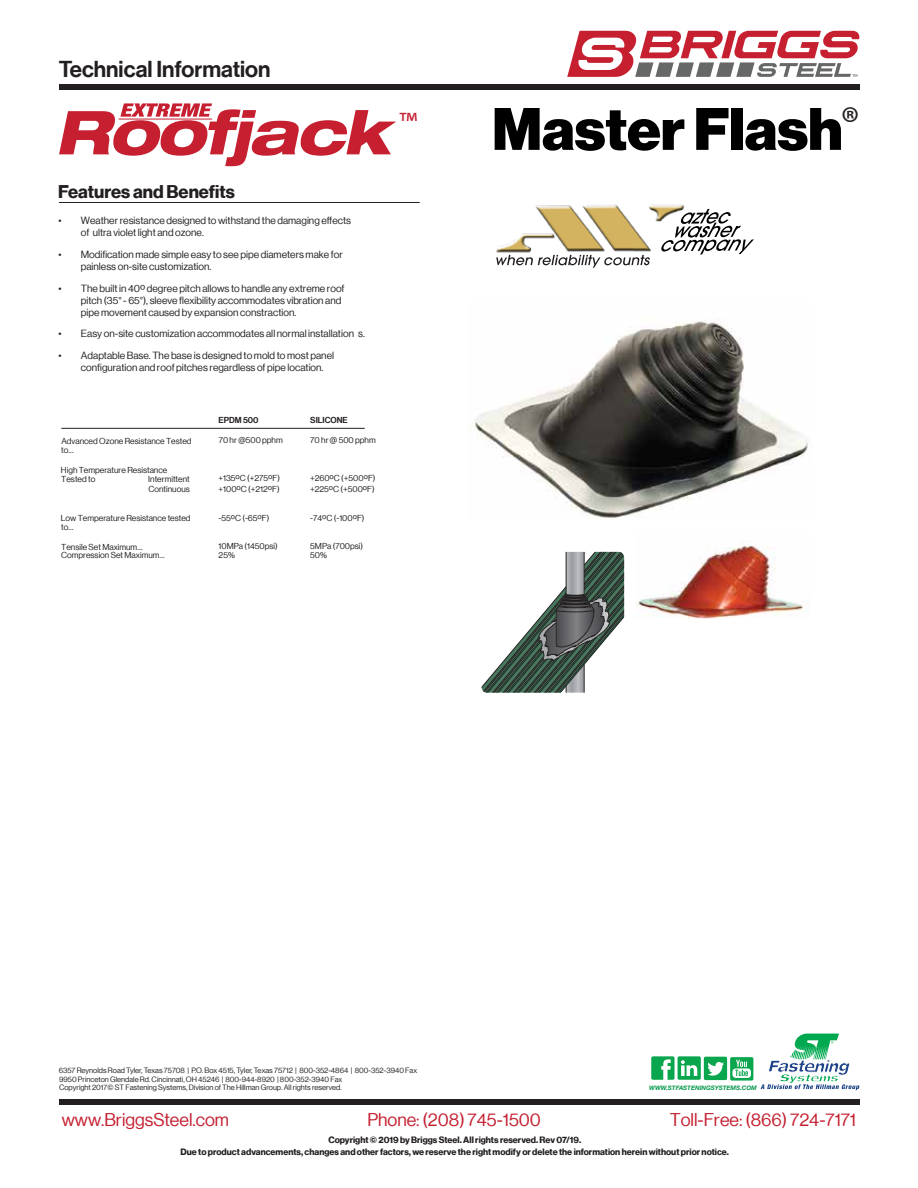
<style>
.page{position:relative;width:918px;height:1188px;background:#fff}
.page>*{position:absolute;margin:0;border:0;box-sizing:border-box;transform-origin:0 0}
.t1{font:58.5px "N Haas Grotesk DS Pro 95 Blk";color:#000}
.t2{font:29.85px "Myriad Pro";color:#c51f30}
.t3{font:22.5px "N Haas Grotesk DS Pro 65 Md";color:#231f20}
.t4{font:18px "N Haas Grotesk DS Pro 55 Rg";color:#c51f30}
.t5{font:18px "N Haas Grotesk DS Pro 75 Bd";color:#231f20}
.t6{font:10.2px/12.1px "N Haas Grotesk DS Pro 55 Rg";color:#231f20}
.t7{font:9px "N Haas Grotesk DS Pro 75 Bd";color:#231f20}
.t8{font:8.4px/9px "N Haas Grotesk DS Pro 55 Rg";color:#231f20}
.t9{font:8.4px "N Haas Grotesk DS Pro 65 Md";color:#231f20}
.t10{font:7.5px "N Haas Grotesk DS Pro 55 Rg";color:#231f20}
.t11{font:italic 700 6.15px "Helvetica Neue";color:#009649}
</style>
<div class="page">
<hr style="left:59px;top:202px;width:361px;height:1px;background:#231f20">
<svg style="left:761px;top:1033px;width:98px;height:57px"></svg>
<div style="left:651px;top:1056px;width:24px;height:24px;background:#09a64d;border-radius:2px"></div>
<svg style="left:661px;top:1059px;width:10px;height:21px"></svg>
<svg style="left:678px;top:1056px;width:23px;height:24px"></svg>
<div style="left:704px;top:1057px;width:23px;height:23px;background:#09a64d;border-radius:2px"></div>
<svg style="left:707px;top:1062px;width:17px;height:14px"></svg>
<div style="left:730px;top:1057px;width:23px;height:24px;background:#09a64d;border-radius:2px"></div>
<svg style="left:732px;top:1060px;width:19px;height:18px"></svg>
<svg style="left:567px;top:31px;width:293px;height:46px"></svg>
<div style="left:59px;top:85px;width:801px;height:5px;background:#231f20"></div>
<div style="left:59px;top:1099px;width:801px;height:5px;background:#231f20"></div>
<hr style="left:61px;top:428px;width:304px;height:1px;background:#231f20">
<svg style="left:689px;top:209px;width:65px;height:45px"></svg>
<svg style="left:496px;top:259px;width:154px;height:9px"></svg>
<img style="left:496px;top:204px;width:193px;height:55px">
<img style="left:470px;top:321px;width:341px;height:197px">
<svg style="left:482px;top:552px;width:142px;height:141px"></svg>
<img style="left:637px;top:545px;width:173px;height:74px">
<svg style="left:59px;top:103px;width:337px;height:63px"></svg>
<h3 class="t3" style="left:59px;top:56px;width:213px">Technical Information</h3>
<h2 class="t2" style="left:399px;top:104px;width:20px">™</h2>
<h3 class="t5" style="left:58px;top:181px;width:178px">Features and Benefits</h3>
<p class="t6" style="left:81px;top:214px;width:272px;text-indent:-23px">• Weather resistance designed to withstand the damaging effects of ultra violet light and ozone.</p>
<p class="t6" style="left:81px;top:248px;width:264px;text-indent:-22px">• Modification made simple easy to see pipe diameters make for painless on-site customization.</p>
<p class="t6" style="left:81px;top:282px;width:265px;text-indent:-23px">• The built in 40º degree pitch allows to handle any extreme roof pitch (35° - 65°), sleeve flexibility accommodates vibration and pipe movement caused by expansion constraction.</p>
<p class="t6" style="left:58px;top:327px;width:308px">• Easy on-site customization accommodates all normal installation s.</p>
<p class="t6" style="left:81px;top:350px;width:255px;text-indent:-23px">• Adaptable Base. The base is designed to mold to most panel configuration and roof pitches regardless of pipe location.</p>
<p class="t9" style="left:218px;top:416px;width:42px">EPDM 500</p>
<p class="t9" style="left:310px;top:416px;width:39px">SILICONE</p>
<p class="t8" style="left:61px;top:437px;width:132px">Advanced Ozone Resistance Tested to…</p>
<p class="t8" style="left:219px;top:436px;width:66px">70 hr @500 pphm</p>
<p class="t8" style="left:310px;top:436px;width:67px">70 hr @ 500 pphm</p>
<p class="t8" style="left:61px;top:465px;width:108px">High Temperature Resistance<br>Tested to</p>
<p class="t8" style="left:148px;top:474px;width:43px;line-height:10.5px">Intermittent<br>Continuous</p>
<p class="t8" style="left:218px;top:473px;width:63px;line-height:10.4px">+135ºC (+275ºF) +100ºC (+212ºF)</p>
<p class="t8" style="left:310px;top:473px;width:67px;line-height:10.4px">+260ºC (+500ºF) +225ºC (+500ºF)</p>
<p class="t8" style="left:61px;top:513px;width:131px">Low Temperature Resistance tested to…</p>
<p class="t8" style="left:219px;top:513px;width:52px">-55ºC (-65ºF)</p>
<p class="t8" style="left:310px;top:513px;width:56px">-74ºC (-100ºF)</p>
<p class="t8" style="left:61px;top:542px;width:105px">Tensile Set Maximum…<br>Compression Set Maximum…</p>
<p class="t8" style="left:219px;top:541px;width:61px;line-height:9.4px">10MPa (1450psi)<br>25%</p>
<p class="t8" style="left:310px;top:541px;width:54px;line-height:9.4px">5MPa (700psi)<br>50%</p>
<h1 class="t1" style="left:492px;top:95px;width:369px">Master Flash<sup>®</sup></h1>
<p class="t10" style="left:59px;top:1066px;width:360px">6357 Reynolds Road Tyler, Texas 75708 | P.O. Box 4515, Tyler, Texas 75712 | 800-352-4864 | 800-352-3940 Fax</p>
<p class="t10" style="left:59px;top:1083px;width:284px">Copyright 2017© ST Fastening Systems, Division of The Hillman Group. All rights reserved.</p>
<p class="t10" style="left:59px;top:1075px;width:285px">9950 Princeton Glendale Rd. Cincinnati, OH 45246 | 800-944-8920 | 800-352-3940 Fax</p>
<p class="t11" style="left:649px;top:1083px;width:109px">WWW.STFASTENINGSYSTEMS.COM</p>
<h3 class="t4" style="left:367px;top:1110px;width:175px">Phone: (208) 745-1500</h3>
<p class="t7" style="left:328px;top:1135px;width:254px">Copyright © 2019 by Briggs Steel. All rights reserved. Rev 07/19.</p>
<h3 class="t4" style="left:670px;top:1110px;width:188px">Toll-Free: (866) 724-7171</h3>
<h3 class="t4" style="left:62px;top:1110px;width:169px">www.BriggsSteel.com</h3>
<p class="t7" style="left:181px;top:1146px;width:550px">Due to product advancements, changes and other factors, we reserve the right modify or delete the information herein without prior notice.</p>
</div>
